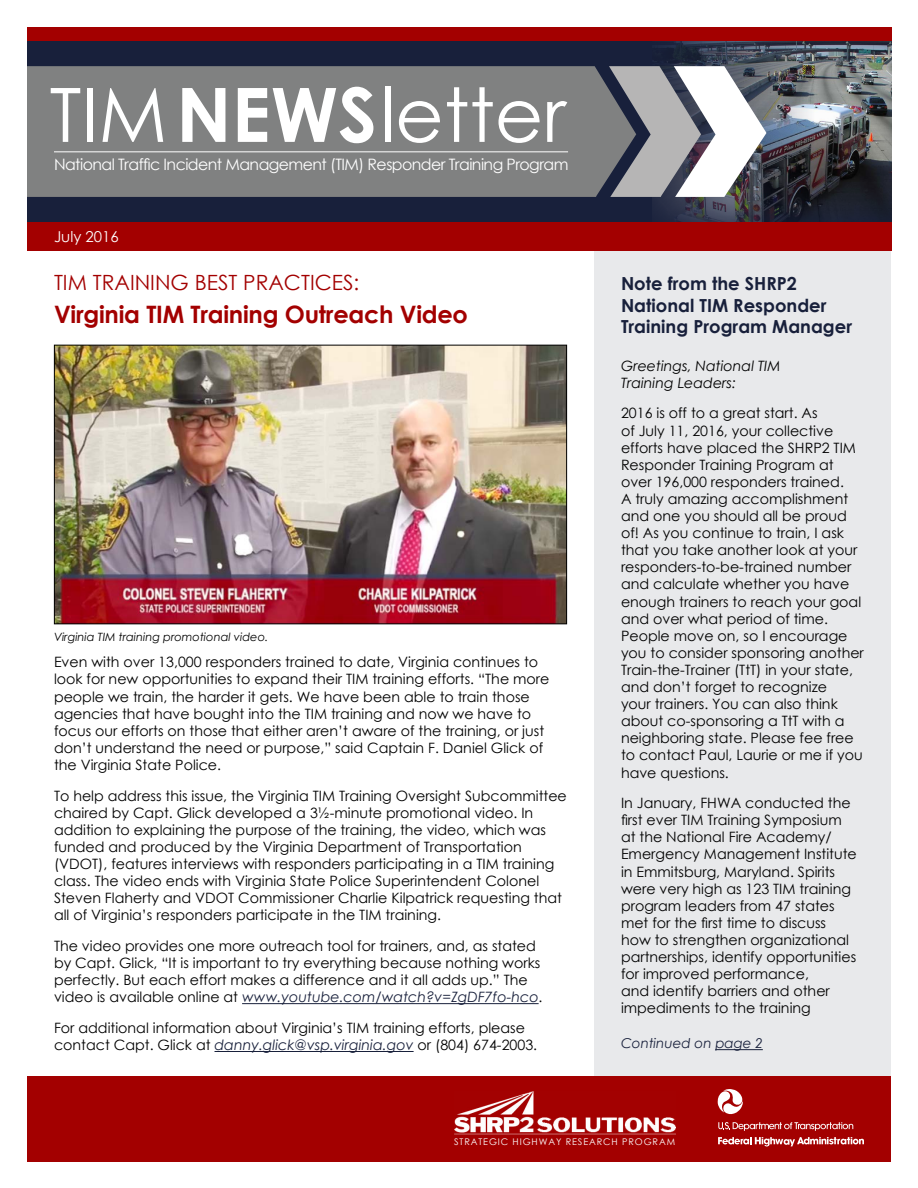
<style>
.page{position:relative;width:918px;height:1188px;background:#fff}
.page>*{position:absolute;margin:0;border:0;box-sizing:border-box;transform-origin:0 0}
.t1{font:75px "Century Gothic";color:#fff}
.t2{font:700 24px "Century Gothic";letter-spacing:-.01em;color:#a30000}
.t3{font:21px "Century Gothic";color:#a30000}
.t4{font:700 18px/21.6px "Century Gothic";color:#18203b}
.t5{font:15.75px "Century Gothic";letter-spacing:-.035em;color:#fff}
.t6{font:15px "Century Gothic";color:#fff}
.t7{font:14.25px/17.1px "Century Gothic";color:#000}
.t8{font:italic 14.25px/17.1px "Century Gothic";color:#000}
.t9{font:italic 13.5px "Century Gothic";color:#18203b}
.t10{font:italic 11.4px "Century Gothic";color:#000}
.t11{font:9.15px "Century Gothic";letter-spacing:.095em;color:#fff}
.s1{font-weight:700}
.s2{font-style:italic;color:#18203b}
</style>
<div class="page">
<div style="left:594px;top:222px;width:297px;height:939px;background:#e8e9eb"></div>
<img style="left:28px;top:41px;width:862px;height:181px">
<svg style="left:636px;top:66px;width:130px;height:131px"></svg>
<div style="left:27px;top:66px;width:609px;height:131px;background:#808181"></div>
<div style="left:27px;top:222px;width:864px;height:29px;background:#a30000"></div>
<div style="left:27px;top:27px;width:864px;height:14px;background:#a30000"></div>
<hr style="left:54px;top:151px;width:514px;height:1px;background:#fff">
<div style="left:27px;top:1076px;width:864px;height:85px;background:#a30000"></div>
<svg style="left:718px;top:1122px;width:135px;height:9px"></svg>
<svg style="left:718px;top:1137px;width:146px;height:10px"></svg>
<svg style="left:717px;top:1089px;width:26px;height:26px"></svg>
<img style="left:454px;top:1092px;width:221px;height:43px">
<hr style="left:715px;top:1049px;width:48px;height:1px;background:#18203b">
<img style="left:56px;top:347px;width:509px;height:275px">
<div style="left:54px;top:345px;width:513px;height:279px;border:1px solid #000"></div>
<hr style="left:242px;top:1003px;width:297px;height:1px;background:#18203b">
<hr style="left:215px;top:1051px;width:199px;height:1px;background:#18203b">
<h1 class="t1" style="left:50px;top:62px;width:518px">TIM <span class="s1">NEWS</span>letter</h1>
<p class="t5" style="left:54px;top:153px;width:516px">National Traffic Incident Management (TIM) Responder Training Program</p>
<p class="t6" style="left:54px;top:226px;width:66px">July 2016</p>
<h3 class="t3" style="left:54px;top:268px;width:307px">TIM TRAINING BEST PRACTICES:</h3>
<h2 class="t2" style="left:54px;top:296px;width:415px">Virginia TIM Training Outreach Video</h2>
<p class="t10" style="left:54px;top:629px;width:216px">Virginia TIM training promotional video.</p>
<p class="t7" style="left:54px;top:653px;width:497px">Even with over 13,000 responders trained to date, Virginia continues to look for new opportunities to expand their TIM training efforts. “The more people we train, the harder it gets. We have been able to train those agencies that have bought into the TIM training and now we have to focus our efforts on those that either aren’t aware of the training, or just don’t understand the need or purpose,” said Captain F. Daniel Glick of the Virginia State Police.</p>
<p class="t7" style="left:54px;top:787px;width:514px">To help address this issue, the Virginia TIM Training Oversight Subcommittee chaired by Capt. Glick developed a 3½-minute promotional video. In addition to explaining the purpose of the training, the video, which was funded and produced by the Virginia Department of Transportation (VDOT), features interviews with responders participating in a TIM training class. The video ends with Virginia State Police Superintendent Colonel Steven Flaherty and VDOT Commissioner Charlie Kilpatrick requesting that all of Virginia’s responders participate in the TIM training.</p>
<p class="t7" style="left:54px;top:937px;width:490px">The video provides one more outreach tool for trainers, and, as stated by Capt. Glick, “It is important to try everything because nothing works perfectly. But each effort makes a difference and it all adds up.” The video is available online at <span class="s2">www.youtube.com/watch?v=ZgDF7fo-hco</span>.</p>
<p class="t7" style="left:54px;top:1019px;width:485px">For additional information about Virginia’s TIM training efforts, please contact Capt. Glick at <span class="s2">danny.glick@vsp.virginia.gov</span> or (804) 674-2003.</p>
<p class="t4" style="left:621px;top:272px;width:233px">Note from the SHRP2<br>National TIM Responder<br>Training Program Manager</p>
<p class="t8" style="left:621px;top:357px;width:161px">Greetings, National TIM<br>Training Leaders:</p>
<p class="t7" style="left:621px;top:405px;width:244px">2016 is off to a great start. As<br>of July 11, 2016, your collective efforts have placed the SHRP2 TIM<br>Responder Training Program at over 196,000 responders trained.<br>A truly amazing accomplishment and one you should all be proud of! As you continue to train, I ask that you take another look at your responders-to-be-trained number and calculate whether you have enough trainers to reach your goal and over what period of time.<br>People move on, so I encourage you to consider sponsoring another<br>Train-the-Trainer (TtT) in your state, and don’t forget to recognize<br>your trainers. You can also think about co-sponsoring a TtT with a neighboring state. Please fee free to contact Paul, Laurie or me if you have questions.</p>
<p class="t7" style="left:621px;top:794px;width:237px">In January, FHWA conducted the first ever TIM Training Symposium at the National Fire Academy/<br>Emergency Management Institute in Emmitsburg, Maryland. Spirits were very high as 123 TIM training program leaders from 47 states met for the first time to discuss how to strengthen organizational partnerships, identify opportunities for improved performance,<br>and identify barriers and other impediments to the training</p>
<p class="t9" style="left:621px;top:1034px;width:143px">Continued on page 2</p>
<p class="t11" style="left:454px;top:1135px;width:222px">STRATEGIC HIGHWAY RESEARCH PROGRAM</p>
</div>
